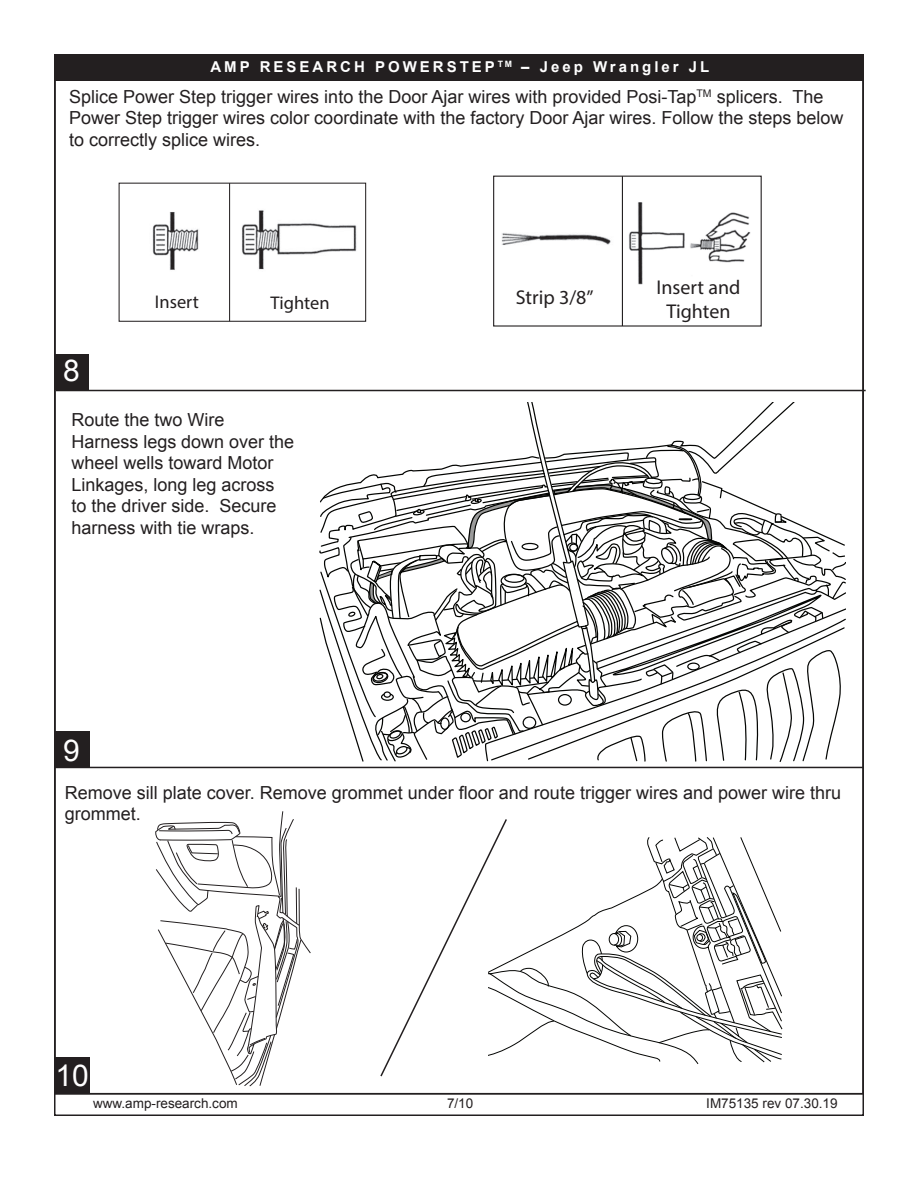
<style>
.page{position:relative;width:918px;height:1188px;background:#fff}
.page>*{position:absolute;margin:0;border:0;box-sizing:border-box;transform-origin:0 0}
.t1{font:30px "Arial";color:#fff}
.t2{font:19.95px/24px "Myriad";color:#231f20;text-align:center}
.t3{font:18.45px "Myriad";color:#231f20}
.t4{font:18px/21.6px "Arial";color:#231f20}
.t5{font:700 15px "Arial";letter-spacing:.2em;color:#fff}
.t6{font:13.5px "Arial";color:#231f20}
</style>
<div class="page">
<div style="left:54px;top:55px;width:809px;height:26px;background:#231f20"></div>
<svg style="left:319px;top:403px;width:527px;height:359px"></svg>
<svg style="left:380px;top:819px;width:403px;height:258px"></svg>
<hr style="left:54px;top:767px;width:810px;height:1px;background:#231f20">
<svg style="left:155px;top:811px;width:156px;height:276px"></svg>
<hr style="left:56px;top:390px;width:810px;height:1px;background:#231f20">
<img style="left:152px;top:212px;width:47px;height:58px">
<img style="left:242px;top:210px;width:115px;height:60px">
<div style="left:119px;top:183px;width:247px;height:139px;border:1px solid #231f20"></div>
<hr style="left:229px;top:183px;width:1px;height:138px;background:#231f20">
<div style="left:493px;top:176px;width:269px;height:151px;border:1px solid #231f20"></div>
<hr style="left:622px;top:176px;width:1px;height:150px;background:#231f20">
<img style="left:501px;top:233px;width:110px;height:12px">
<img style="left:629px;top:202px;width:122px;height:82px">
<div style="left:56px;top:731px;width:34px;height:36px;background:#231f20"></div>
<div style="left:54px;top:354px;width:35px;height:36px;background:#231f20"></div>
<div style="left:56px;top:1058px;width:34px;height:36px;background:#231f20"></div>
<p class="t5" style="left:210px;top:57px;width:500px">AMP RESEARCH POWERSTEP <sup>TM</sup> – Jeep Wrangler JL</p>
<p class="t4" style="left:69px;top:86px;width:776px">Splice Power Step trigger wires into the Door Ajar wires with provided Posi-Tap<sup>TM</sup> splicers. The<br>Power Step trigger wires color coordinate with the factory Door Ajar wires. Follow the steps below to correctly splice wires.</p>
<h1 class="t1" style="left:63px;top:351px;width:18px">1</h1>
<h1 class="t1" style="left:63px;top:351px;width:18px">8</h1>
<p class="t3" style="left:155px;top:290px;width:45px">Insert</p>
<p class="t3" style="left:271px;top:291px;width:61px">Tighten</p>
<p class="t2" style="left:516px;top:285px;width:79px">Strip 3/8”</p>
<p class="t2" style="left:657px;top:275px;width:85px">Insert and<br>Tighten</p>
<p class="t4" style="left:71px;top:409px;width:224px">Route the two Wire<br>Harness legs down over the wheel wells toward Motor<br>Linkages, long leg across<br>to the driver side. Secure harness with tie wraps.</p>
<h1 class="t1" style="left:63px;top:731px;width:18px">9</h1>
<p class="t4" style="left:65px;top:782px;width:778px">Remove sill plate cover. Remove grommet under floor and route trigger wires and power wire thru grommet.</p>
<h1 class="t1" style="left:56px;top:1056px;width:35px">1 05</h1>
<p class="t6" style="left:93px;top:1094px;width:146px">www.amp-research.com</p>
<p class="t6" style="left:447px;top:1095px;width:28px">7/10</p>
<p class="t6" style="left:706px;top:1095px;width:133px">IM75135 rev 07.30.19</p>
</div>
